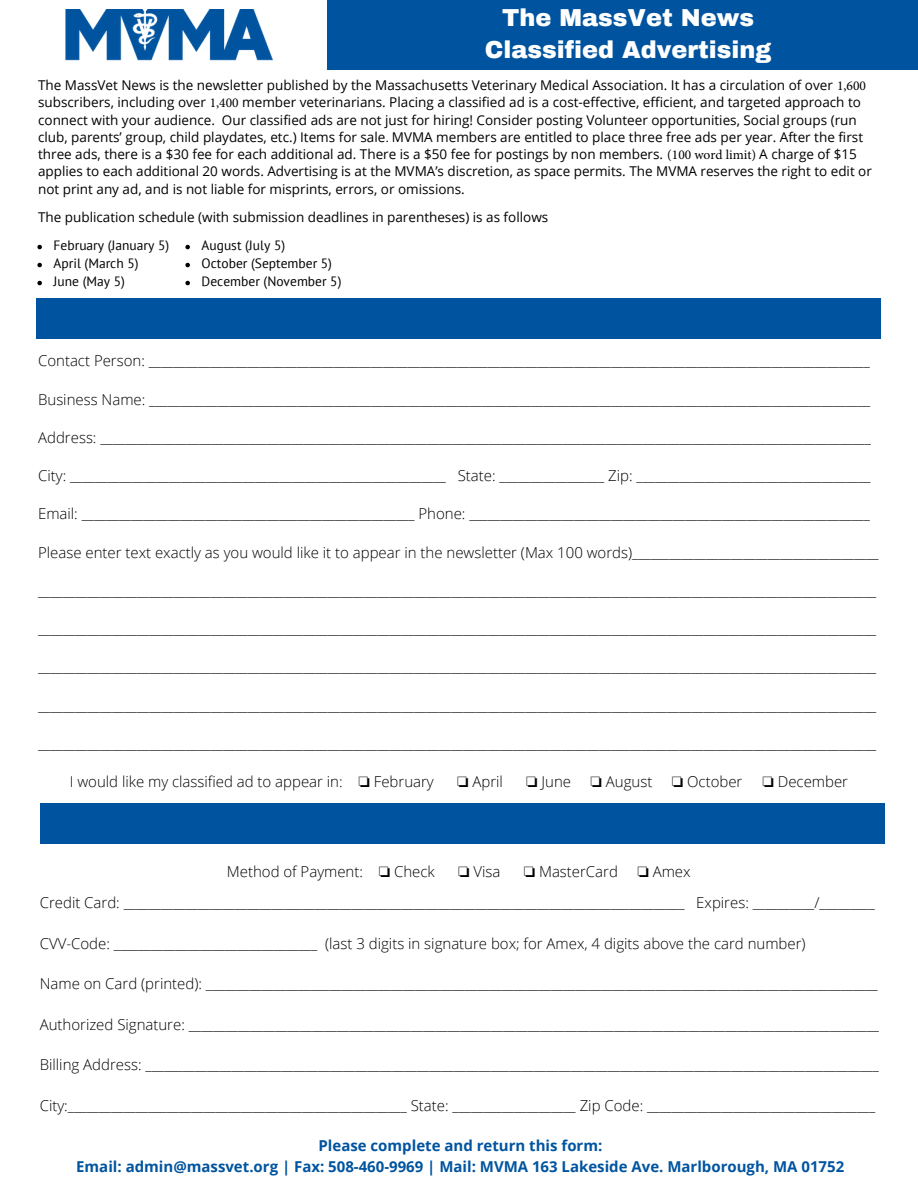
<style>
.page{position:relative;width:918px;height:1188px;background:#fff}
.page>*{position:absolute;margin:0;border:0;box-sizing:border-box;transform-origin:0 0}
.t1{font:900 24px/32.7px "Archivo";color:#fff;text-align:center}
.t2{font:300 15px "Open Sans";color:#000}
.t3{font:700 15px/20.2px "Open Sans";color:#00549f;text-align:center}
.t4{font:13.5px/17.4px "Open Sans";color:#000}
.t5{font:13.5px "PT Sans";color:#000}
.s1{font-family:"Minion Pro"}
.s2{font-family:"Free Serif";font-weight:400}
</style>
<div class="page">
<img style="left:65px;top:10px;width:208px;height:51px">
<div style="left:328px;top:0;width:590px;height:70px;background:#00549f"></div>
<div style="left:37px;top:299px;width:844px;height:40px;background:#00549f"></div>
<div style="left:40px;top:804px;width:845px;height:40px;background:#00549f"></div>
<svg style="left:37px;top:245px;width:5px;height:4px"></svg>
<svg style="left:37px;top:263px;width:5px;height:4px"></svg>
<svg style="left:37px;top:281px;width:5px;height:4px"></svg>
<svg style="left:185px;top:245px;width:5px;height:4px"></svg>
<svg style="left:185px;top:263px;width:5px;height:4px"></svg>
<svg style="left:185px;top:281px;width:5px;height:4px"></svg>
<h3 class="t1" style="left:485px;top:1px;width:288px">The MassVet News<br>Classified Advertising</h3>
<p class="t4" style="left:38px;top:76px;width:835px">The MassVet News is the newsletter published by the Massachusetts Veterinary Medical Association. It has a circulation of over <span class="s1">1,600 </span>subscribers, including over <span class="s1">1,400</span> member veterinarians. Placing a classified ad is a cost-effective, efficient, and targeted approach to connect with your audience. Our classified ads are not just for hiring! Consider posting Volunteer opportunities, Social groups (run club, parents’ group, child playdates, etc.) Items for sale<span class="s1">.</span> MVMA members are entitled to place three free ads per year. After the first three ads, there is a $30 fee for each additional ad. There is a $50 fee for postings by non members. <span class="s1">(100 word limit)</span> A charge of $15 applies to each additional 20 words. Advertising is at the MVMA’s discretion, as space permits. The MVMA reserves the right to edit or not print any ad, and is not liable for misprints, errors, or omissions.</p>
<p class="t4" style="left:38px;top:208px;width:512px">The publication schedule (with submission deadlines in parentheses) is as follows</p>
<h3 class="t5" style="left:54px;top:237px;width:117px">February (January 5)</h3>
<h3 class="t5" style="left:54px;top:255px;width:86px">April (March 5)</h3>
<h3 class="t5" style="left:54px;top:273px;width:73px">June (May 5)</h3>
<h3 class="t5" style="left:202px;top:237px;width:85px">August (July 5)</h3>
<h3 class="t5" style="left:202px;top:255px;width:132px">October (September 5)</h3>
<h3 class="t5" style="left:202px;top:273px;width:141px">December (November 5)</h3>
<p class="t2" style="left:38px;top:350px;width:833px">Contact Person: _____________________________________________________________________________________________________________________</p>
<p class="t2" style="left:38px;top:389px;width:834px">Business Name: _____________________________________________________________________________________________________________________</p>
<p class="t2" style="left:38px;top:427px;width:834px">Address: _____________________________________________________________________________________________________________________________</p>
<p class="t2" style="left:38px;top:465px;width:834px">City: _____________________________________________________________ State: _________________ Zip: ______________________________________</p>
<p class="t2" style="left:38px;top:503px;width:833px">Email: ______________________________________________________ Phone: _________________________________________________________________</p>
<p class="t2" style="left:38px;top:542px;width:842px">Please enter text exactly as you would like it to appear in the newsletter (Max 100 words)________________________________________</p>
<p class="t2" style="left:38px;top:580px;width:840px">________________________________________________________________________________________________________________________________________</p>
<p class="t2" style="left:38px;top:618px;width:840px">________________________________________________________________________________________________________________________________________</p>
<h3 class="t2" style="left:38px;top:656px;width:840px">________________________________________________________________________________________________________________________________________</h3>
<h3 class="t2" style="left:38px;top:695px;width:840px">________________________________________________________________________________________________________________________________________</h3>
<h3 class="t2" style="left:38px;top:733px;width:840px">________________________________________________________________________________________________________________________________________</h3>
<h3 class="t2" style="left:70px;top:771px;width:366px">I would like my classified ad to appear in: <span class="s2">❏</span> February</h3>
<h3 class="t2" style="left:457px;top:771px;width:47px"><span class="s2">❏</span> April</h3>
<h3 class="t2" style="left:526px;top:771px;width:46px"><span class="s2">❏</span> June</h3>
<h3 class="t2" style="left:591px;top:771px;width:63px"><span class="s2">❏</span> August</h3>
<h3 class="t2" style="left:672px;top:771px;width:72px"><span class="s2">❏</span> October</h3>
<h3 class="t2" style="left:762px;top:771px;width:87px"><span class="s2">❏</span> December</h3>
<h3 class="t2" style="left:227px;top:861px;width:209px">Method of Payment: <span class="s2">❏</span> Check</h3>
<h3 class="t2" style="left:458px;top:861px;width:44px"><span class="s2">❏</span> Visa</h3>
<h3 class="t2" style="left:524px;top:861px;width:96px"><span class="s2">❏</span> MasterCard</h3>
<h3 class="t2" style="left:637px;top:861px;width:55px"><span class="s2">❏</span> Amex</h3>
<h3 class="t2" style="left:40px;top:892px;width:837px">Credit Card: ___________________________________________________________________________________________ Expires: __________/_________</h3>
<h3 class="t2" style="left:40px;top:933px;width:767px">CVV-Code: _________________________________ (last 3 digits in signature box; for Amex, 4 digits above the card number)</h3>
<h3 class="t2" style="left:40px;top:973px;width:839px">Name on Card (printed): _____________________________________________________________________________________________________________</h3>
<h3 class="t2" style="left:40px;top:1014px;width:841px">Authorized Signature: ________________________________________________________________________________________________________________</h3>
<h3 class="t2" style="left:40px;top:1054px;width:841px">Billing Address: _______________________________________________________________________________________________________________________</h3>
<h3 class="t2" style="left:40px;top:1095px;width:837px">City:_______________________________________________________ State: ____________________ Zip Code: _____________________________________</h3>
<h3 class="t3" style="left:76px;top:1135px;width:770px">Please complete and return this form:<br>Email: admin@massvet.org | Fax: 508-460-9969 | Mail: MVMA 163 Lakeside Ave. Marlborough, MA 01752</h3>
</div>
